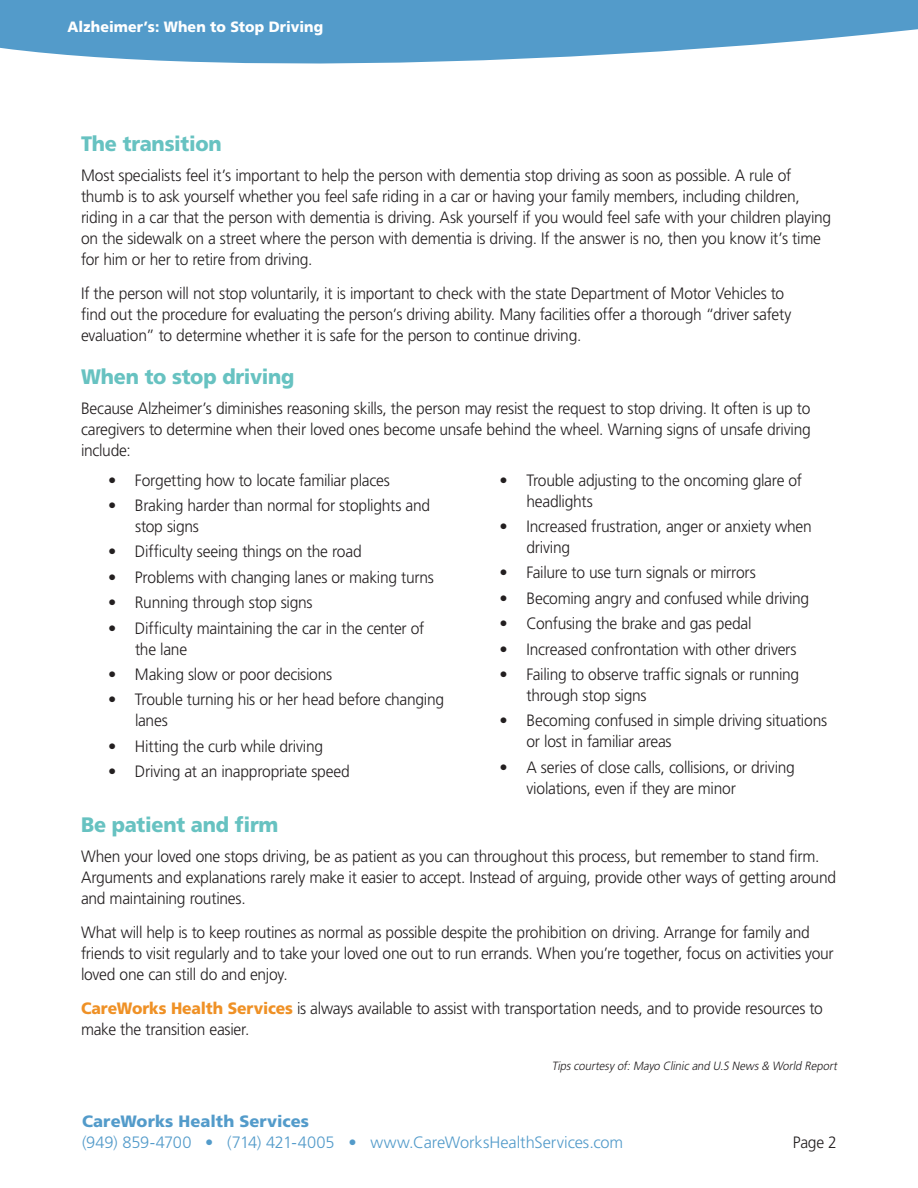
<style>
.page{position:relative;width:918px;height:1188px;background:#fff}
.page>*{position:absolute;margin:0;border:0;box-sizing:border-box;transform-origin:0 0}
.Subheading_14_pt{font:900 20.85px "Frutiger";letter-spacing:-.01em;color:#67c2c1;scale:.95 1}
.Body_Text{font:300 16.5px/20.9px "Frutiger";letter-spacing:-.015em;color:#231f20;scale:.95 1}
.Body_Text_Bulleted{font:300 16.5px/20.9px "Frutiger";letter-spacing:-.015em;color:#231f20}
.t1{font:300 16.5px "Frutiger";letter-spacing:-.005em;color:#539bca}
.t2{font:900 16.5px "Frutiger";letter-spacing:.005em;color:#539bca}
.t3{font:900 15px "Frutiger";letter-spacing:.01em;color:#fff;scale:.95 1}
.Source___Notes___Tip{font:italic 300 12px "Frutiger";color:#231f20;scale:.95 1}
.s1{font-weight:900;color:#ef9126}
</style>
<div class="page">
<svg style="left:0;top:0;width:918px;height:64px;background:#6daad2"></svg>
<p class="t3" style="left:68px;top:18px;width:271px">Alzheimer’s: When to Stop Driving</p>
<p class="Subheading_14_pt" style="left:81px;top:131px;width:150px">The transition</p>
<p class="Body_Text" style="left:81px;top:165px;width:791px">Most specialists feel it’s important to help the person with dementia stop driving as soon as possible. A rule of thumb is to ask yourself whether you feel safe riding in a car or having your family members, including children, riding in a car that the person with dementia is driving. Ask yourself if you would feel safe with your children playing on the sidewalk on a street where the person with dementia is driving. If the answer is no, then you know it’s time for him or her to retire from driving.</p>
<p class="Body_Text" style="left:81px;top:283px;width:749px">If the person will not stop voluntarily, it is important to check with the state Department of Motor Vehicles to find out the procedure for evaluating the person’s driving ability. Many facilities offer a thorough “driver safety evaluation” to determine whether it is safe for the person to continue driving.</p>
<p class="Subheading_14_pt" style="left:81px;top:364px;width:226px">When to stop driving</p>
<p class="Body_Text" style="left:81px;top:398px;width:770px;text-align:justify">Because Alzheimer’s diminishes reasoning skills, the person may resist the request to stop driving. It often is up to caregivers to determine when their loved ones become unsafe behind the wheel. Warning signs of unsafe driving include:</p>
<p class="Body_Text_Bulleted" style="left:108px;top:470px;width:283px">• Forgetting how to locate familiar places</p>
<p class="Body_Text_Bulleted" style="left:135px;top:495px;width:297px;text-indent:-27px">• Braking harder than normal for stoplights and stop signs</p>
<p class="Body_Text_Bulleted" style="left:108px;top:541px;width:255px">• Difficulty seeing things on the road</p>
<p class="Body_Text_Bulleted" style="left:108px;top:567px;width:327px">• Problems with changing lanes or making turns</p>
<p class="Body_Text_Bulleted" style="left:108px;top:592px;width:206px">• Running through stop signs</p>
<p class="Body_Text_Bulleted" style="left:135px;top:618px;width:291px;text-indent:-27px">• Difficulty maintaining the car in the center of the lane</p>
<p class="Body_Text_Bulleted" style="left:108px;top:664px;width:226px">• Making slow or poor decisions</p>
<p class="Body_Text_Bulleted" style="left:135px;top:689px;width:311px;text-indent:-27px">• Trouble turning his or her head before changing lanes</p>
<p class="Body_Text_Bulleted" style="left:108px;top:736px;width:217px">• Hitting the curb while driving</p>
<p class="Body_Text_Bulleted" style="left:108px;top:761px;width:243px">• Driving at an inappropriate speed</p>
<p class="Body_Text_Bulleted" style="left:526px;top:470px;width:277px;text-indent:-27px">• Trouble adjusting to the oncoming glare of headlights</p>
<p class="Body_Text_Bulleted" style="left:526px;top:516px;width:287px;text-indent:-27px">• Increased frustration, anger or anxiety when driving</p>
<p class="Body_Text_Bulleted" style="left:500px;top:562px;width:258px">• Failure to use turn signals or mirrors</p>
<p class="Body_Text_Bulleted" style="left:500px;top:588px;width:311px">• Becoming angry and confused while driving</p>
<p class="Body_Text_Bulleted" style="left:500px;top:613px;width:253px">• Confusing the brake and gas pedal</p>
<p class="Body_Text_Bulleted" style="left:500px;top:638px;width:299px">• Increased confrontation with other drivers</p>
<p class="Body_Text_Bulleted" style="left:526px;top:664px;width:274px;text-indent:-27px">• Failing to observe traffic signals or running through stop signs</p>
<p class="Body_Text_Bulleted" style="left:526px;top:710px;width:302px;text-indent:-27px">• Becoming confused in simple driving situations or lost in familiar areas</p>
<p class="Body_Text_Bulleted" style="left:526px;top:756px;width:270px;text-indent:-27px">• A series of close calls, collisions, or driving violations, even if they are minor</p>
<p class="Subheading_14_pt" style="left:81px;top:812px;width:209px">Be patient and firm</p>
<p class="Body_Text" style="left:81px;top:846px;width:796px">When your loved one stops driving, be as patient as you can throughout this process, but remember to stand firm.<br>Arguments and explanations rarely make it easier to accept. Instead of arguing, provide other ways of getting around and maintaining routines.</p>
<p class="Body_Text" style="left:81px;top:922px;width:794px">What will help is to keep routines as normal as possible despite the prohibition on driving. Arrange for family and friends to visit regularly and to take your loved one out to run errands. When you’re together, focus on activities your loved one can still do and enjoy.</p>
<p class="Body_Text" style="left:81px;top:998px;width:782px"><span class="s1">CareWorks Health Services</span> is always available to assist with transportation needs, and to provide resources to make the transition easier.</p>
<p class="Source___Notes___Tip" style="left:552px;top:1059px;width:304px">Tipscourtesy of:Mayo Clinic and U.S News&amp; World Report</p>
<p class="t2" style="left:82px;top:1111px;width:229px">CareWorks Health Services</p>
<p class="t1" style="left:82px;top:1132px;width:543px">(949) 859-4700 • (714) 421-4005 • www.CareWorksHealthServices.com</p>
<p class="Body_Text" style="left:793px;top:1131px;width:48px">Page 2</p>
</div>
